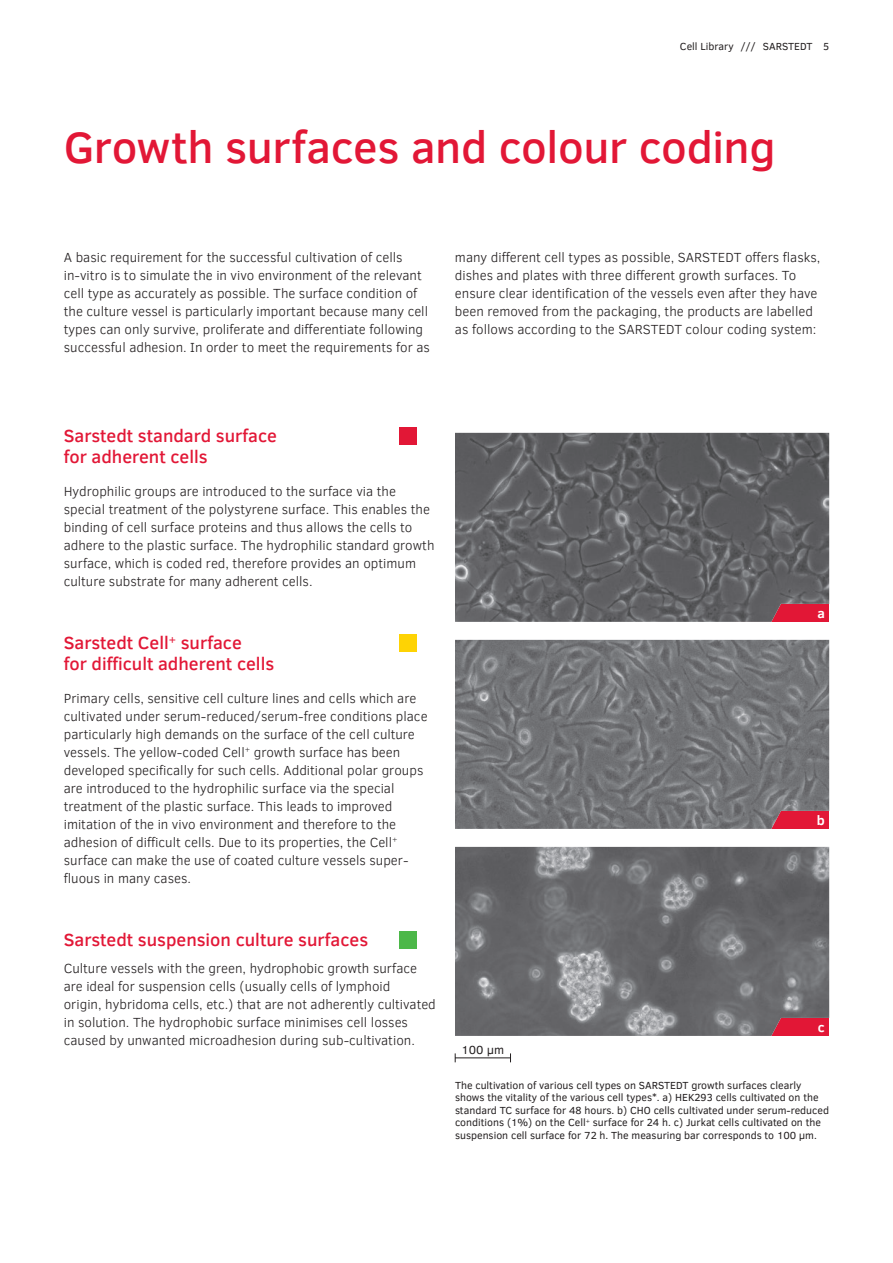
<style>
.page{position:relative;width:893px;height:1263px;background:#fff}
.page>*{position:absolute;margin:0;border:0;box-sizing:border-box;transform-origin:0 0}
.t1{font:500 45px "Clear Sans";letter-spacing:-.01em;color:#e21736}
.t2{font:500 18px/21px "Clear Sans";color:#e21736}
.t3{font:300 13.5px/18px "Clear Sans";color:#231f20}
.t4{font:700 13.5px "Clear Sans";color:#fff}
.t5{font:12px "Clear Sans";color:#231f20}
.t6{font:10.5px/12.6px "Clear Sans";color:#231f20}
</style>
<div class="page">
<img style="left:455px;top:433px;width:374px;height:189px">
<img style="left:455px;top:640px;width:374px;height:189px">
<img style="left:455px;top:847px;width:374px;height:189px">
<div style="left:400px;top:428px;width:17px;height:17px;background:#e21736"></div>
<div style="left:400px;top:635px;width:17px;height:17px;background:#fed304"></div>
<div style="left:400px;top:932px;width:17px;height:17px;background:#4cb848"></div>
<hr style="left:455px;top:1057px;width:56px;height:1px;background:#231f20">
<p class="t6" style="left:680px;top:40px;width:151px">Cell Library /// SARSTEDT 5</p>
<h1 class="t1" style="left:64px;top:116px;width:713px">Growth surfaces and colour coding</h1>
<p class="t3" style="left:64px;top:248px;width:368px">A basic requirement for the successful cultivation of cells in-vitro is to simulate the in vivo environment of the relevant cell type as accurately as possible. The surface condition of the culture vessel is particularly important because many cell types can only survive, proliferate and differentiate following successful adhesion. In order to meet the requirements for as</p>
<p class="t3" style="left:455px;top:248px;width:367px">many different cell types as possible, SARSTEDT offers flasks, dishes and plates with three different growth surfaces. To ensure clear identification of the vessels even after they have been removed from the packaging, the products are labelled as follows according to the SARSTEDT colour coding system:</p>
<h2 class="t2" style="left:64px;top:425px;width:215px">Sarstedt standard surface for adherent cells</h2>
<p class="t3" style="left:64px;top:482px;width:372px">Hydrophilic groups are introduced to the surface via the special treatment of the polystyrene surface. This enables the binding of cell surface proteins and thus allows the cells to adhere to the plastic surface. The hydrophilic standard growth surface, which is coded red, therefore provides an optimum culture substrate for many adherent cells.</p>
<h2 class="t2" style="left:64px;top:632px;width:212px">Sarstedt Cell<sup>+</sup> surface<br>for difficult adherent cells</h2>
<p class="t3" style="left:64px;top:689px;width:365px">Primary cells, sensitive cell culture lines and cells which are cultivated under serum-reduced/serum-free conditions place particularly high demands on the surface of the cell culture vessels. The yellow-coded Cell<sup>+</sup> growth surface has been developed specifically for such cells. Additional polar groups are introduced to the hydrophilic surface via the special treatment of the plastic surface. This leads to improved imitation of the in vivo environment and therefore to the adhesion of difficult cells. Due to its properties, the Cell<sup>+ </sup>surface can make the use of coated culture vessels super&shy;fluous in many cases.</p>
<h2 class="t2" style="left:64px;top:929px;width:306px">Sarstedt suspension culture surfaces</h2>
<p class="t3" style="left:64px;top:959px;width:374px">Culture vessels with the green, hydrophobic growth surface are ideal for suspension cells (usually cells of lymphoid<br>origin, hybridoma cells, etc.) that are not adherently cultivated in solution. The hydrophobic surface minimises cell losses caused by unwanted microadhesion during sub-cultivation.</p>
<p class="t4" style="left:817px;top:603px;width:9px">a</p>
<p class="t4" style="left:817px;top:810px;width:10px">b</p>
<p class="t4" style="left:818px;top:1017px;width:8px">c</p>
<p class="t5" style="left:461px;top:1041px;width:44px">100 µm</p>
<p class="t6" style="left:455px;top:1078px;width:376px">The cultivation of various cell types on SARSTEDT growth surfaces clearly shows the vitality of the various cell types*. a) HEK293 cells cultivated on the standard TC surface for 48 hours. b) CHO cells cultivated under serum-reduced conditions (1%) on the Cell<sup>+</sup> surface for 24 h. c) Jurkat cells cultivated on the suspension cell surface for 72 h. The measuring bar corresponds to 100 µm.</p>
</div>
